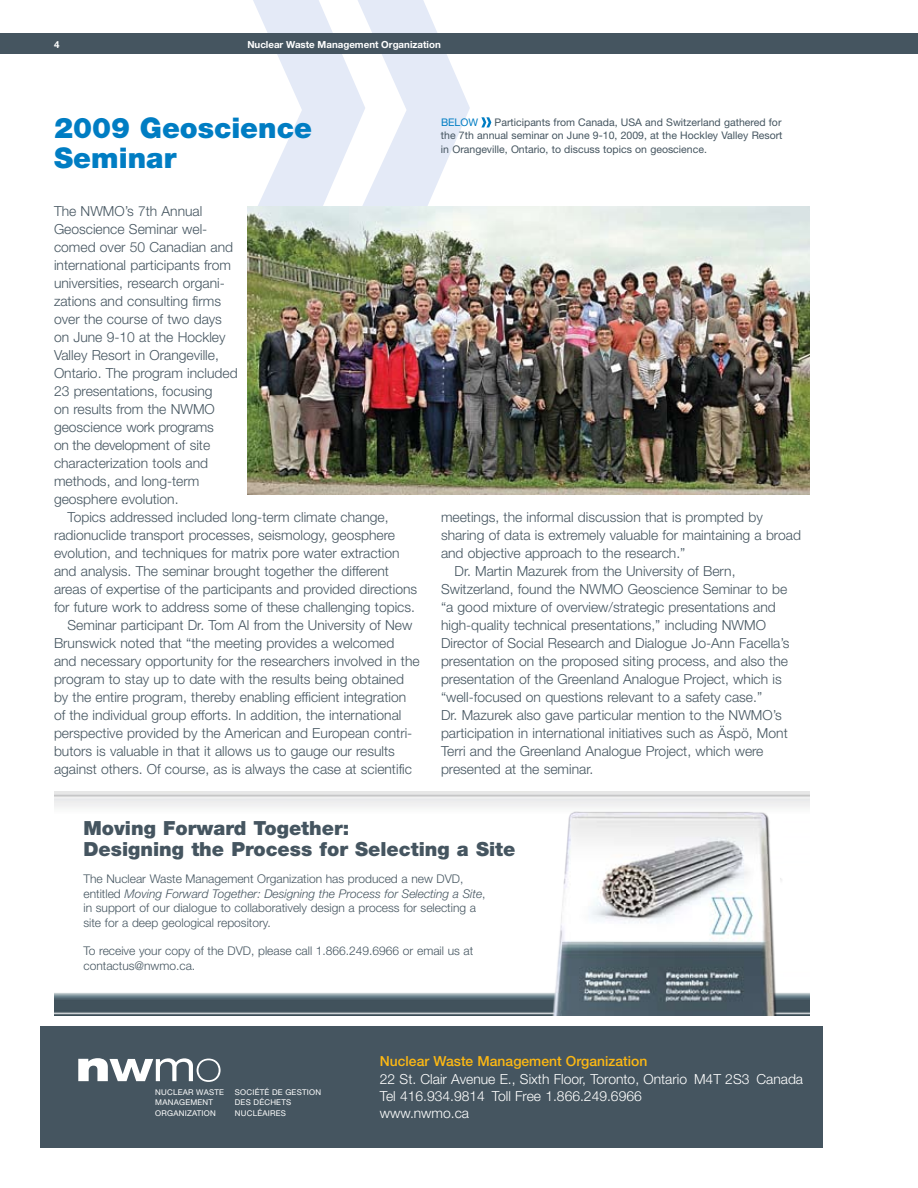
<style>
.page{position:relative;width:918px;height:1188px;background:#fff}
.page>*{position:absolute;margin:0;border:0;box-sizing:border-box;transform-origin:0 0}
.t1{font:900 28.5px/30px "Helvetica Neue";color:#007dc3}
.t2{font:900 19.5px/21px "Helvetica Neue";color:#455560}
.t3{font:300 13.8px/18px "Helvetica Neue";color:#455560}
.t4{font:300 13.8px/17.2px "Helvetica Neue";color:#fff}
.t5{font:500 13.8px "Helvetica Neue";color:#fdb813}
.t6{font:300 12px/14.4px "Helvetica Neue";color:#455560}
.t7{font:10.5px/13.5px "Helvetica Neue";color:#455560;text-align:justify}
.t8{font:10.5px "Helvetica Neue";color:#007dc3}
.t9{font:700 9.75px "Helvetica Neue";color:#fff}
.t10{font:7.95px/10.4px "Helvetica Neue";letter-spacing:.03em;color:#fff}
.s1{font-style:italic}
</style>
<div class="page">
<svg style="left:247px;top:0;width:223px;height:228px"></svg>
<img style="left:248px;top:206px;width:562px;height:289px">
<div style="left:0;top:34px;width:918px;height:20px;background:#455560"></div>
<div style="left:40px;top:1026px;width:784px;height:122px;background:#455560"></div>
<svg style="left:481px;top:117px;width:10px;height:10px"></svg>
<img style="left:54px;top:792px;width:756px;height:224px">
<img style="left:537px;top:803px;width:256px;height:213px">
<svg style="left:78px;top:1058px;width:143px;height:24px"></svg>
<p class="t9" style="left:54px;top:38px;width:7px">4</p>
<p class="t9" style="left:247px;top:38px;width:195px">Nuclear Waste Management Organization</p>
<h1 class="t1" style="left:54px;top:112px;width:260px">2009 Geoscience<br>Seminar</h1>
<p class="t8" style="left:441px;top:116px;width:16px">below</p>
<p class="t7" style="left:441px;top:115px;width:343px;text-indent:54px">Participants from Canada, USA and Switzerland gathered for the 7th annual seminar on June 9-10, 2009, at the Hockley Valley Resort in Orangeville, Ontario, to discuss topics on geoscience.</p>
<p class="t3" style="left:54px;top:202px;width:185px">The NWMO’s 7th Annual<br>Geoscience Seminar wel&shy;comed over 50 Canadian and international participants from universities, research organi&shy;zations and consulting firms over the course of two days on June 9-10 at the Hockley<br>Valley Resort in Orangeville,<br>Ontario. The program included<br>23 presentations, focusing<br>on results from the NWMO geoscience work programs<br>on the development of site characterization tools and methods, and long-term geosphere evolution.</p>
<p class="t3" style="left:68px;top:508px;width:323px">Topics addressed included long-term climate change,</p>
<p class="t3" style="left:54px;top:526px;width:343px">radionuclide transport processes, seismology, geosphere</p>
<p class="t3" style="left:54px;top:544px;width:347px">evolution, and techniques for matrix pore water extraction</p>
<p class="t3" style="left:54px;top:562px;width:337px">and analysis. The seminar brought together the different</p>
<p class="t3" style="left:54px;top:580px;width:365px">areas of expertise of the participants and provided directions</p>
<p class="t3" style="left:54px;top:598px;width:362px">for future work to address some of these challenging topics.</p>
<p class="t3" style="left:68px;top:616px;width:346px">Seminar participant Dr. Tom Al from the University of New</p>
<p class="t3" style="left:54px;top:634px;width:342px">Brunswick noted that “the meeting provides a welcomed</p>
<p class="t3" style="left:54px;top:652px;width:367px">and necessary opportunity for the researchers involved in the</p>
<p class="t3" style="left:54px;top:670px;width:352px">program to stay up to date with the results being obtained</p>
<p class="t3" style="left:54px;top:688px;width:354px">by the entire program, thereby enabling efficient integration</p>
<p class="t3" style="left:54px;top:706px;width:349px">of the individual group efforts. In addition, the international</p>
<p class="t3" style="left:54px;top:724px;width:358px">perspective provided by the American and European contri-</p>
<p class="t3" style="left:54px;top:742px;width:342px">butors is valuable in that it allows us to gauge our results</p>
<p class="t3" style="left:54px;top:760px;width:360px">against others. Of course, as is always the case at scientific</p>
<p class="t3" style="left:441px;top:508px;width:323px">meetings, the informal discussion that is prompted by</p>
<p class="t3" style="left:441px;top:526px;width:361px">sharing of data is extremely valuable for maintaining a broad</p>
<p class="t3" style="left:441px;top:544px;width:246px">and objective approach to the research.”</p>
<p class="t3" style="left:455px;top:562px;width:283px">Dr. Martin Mazurek from the University of Bern,</p>
<p class="t3" style="left:441px;top:580px;width:348px">Switzerland, found the NWMO Geoscience Seminar to be</p>
<p class="t3" style="left:441px;top:598px;width:336px">“a good mixture of overview/strategic presentations and</p>
<p class="t3" style="left:441px;top:616px;width:327px">high-quality technical presentations,” including NWMO</p>
<p class="t3" style="left:441px;top:634px;width:350px">Director of Social Research and Dialogue Jo-Ann Facella’s</p>
<p class="t3" style="left:441px;top:652px;width:348px">presentation on the proposed siting process, and also the</p>
<p class="t3" style="left:441px;top:670px;width:342px">presentation of the Greenland Analogue Project, which is</p>
<p class="t3" style="left:441px;top:688px;width:323px">“well-focused on questions relevant to a safety case.”</p>
<p class="t3" style="left:441px;top:706px;width:342px">Dr. Mazurek also gave particular mention to the NWMO’s</p>
<p class="t3" style="left:441px;top:724px;width:348px">participation in international initiatives such as Äspö, Mont</p>
<p class="t3" style="left:441px;top:742px;width:324px">Terri and the Greenland Analogue Project, which were</p>
<p class="t3" style="left:441px;top:760px;width:154px">presented at the seminar.</p>
<h2 class="t2" style="left:83px;top:818px;width:433px">Moving Forward Together:<br>Designing the Process for Selecting a Site</h2>
<p class="t6" style="left:83px;top:872px;width:404px">The Nuclear Waste Management Organization has produced a new DVD, entitled <span class="s1">Moving Forward Together: Designing the Process for Selecting a Site</span>, in support of our dialogue to collaboratively design a process for selecting a site for a deep geological repository.</p>
<p class="t6" style="left:83px;top:944px;width:391px">To receive your copy of the DVD, please call 1.866.249.6966 or email us at contactus@nwmo.ca.</p>
<p class="t10" style="left:155px;top:1087px;width:70px">NUCLEAR WASTE<br>MANAGEMENT<br>ORGANIZATION</p>
<p class="t10" style="left:235px;top:1087px;width:88px">SOCIÉTÉ DE GESTION<br>DES DÉCHETS<br>NUCLÉAIRES</p>
<p class="t5" style="left:380px;top:1053px;width:269px">Nuclear Waste Management Organization</p>
<p class="t4" style="left:380px;top:1070px;width:425px">22 St. Clair Avenue E., Sixth Floor, Toronto, Ontario M4T 2S3 Canada<br>Tel 416.934.9814 Toll Free 1.866.249.6966<br>www.nwmo.ca</p>
</div>
